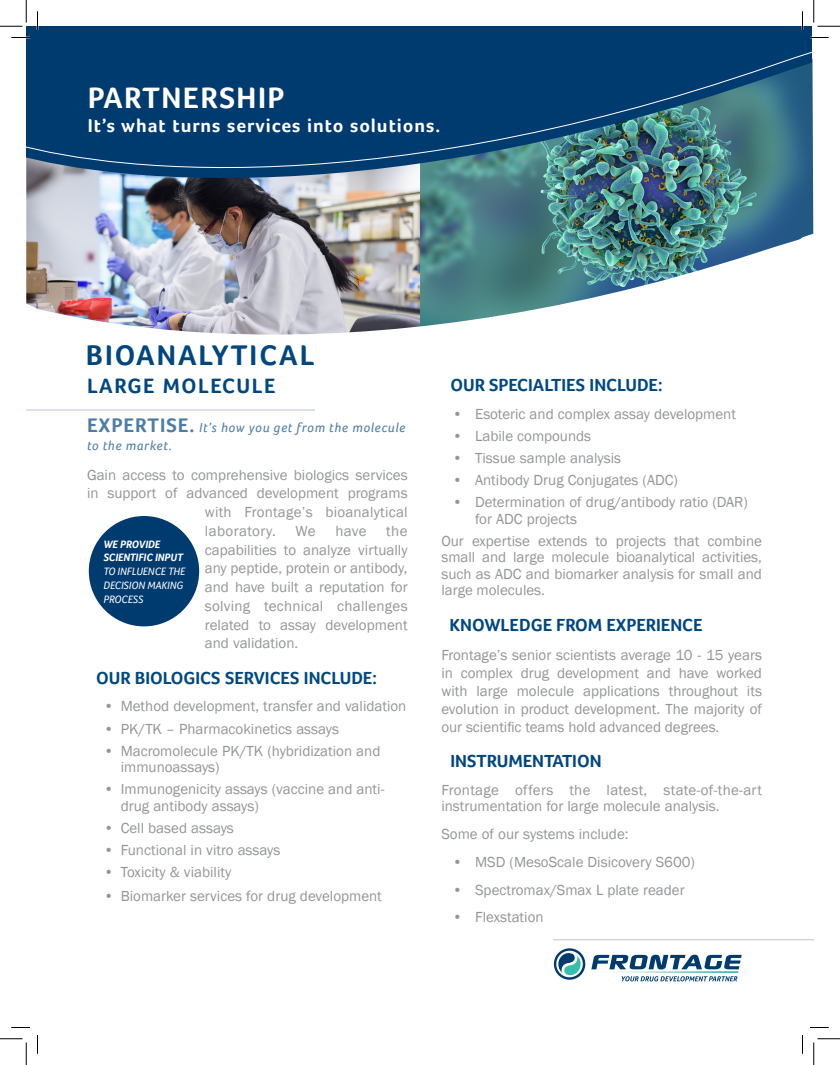
<style>
.page{position:relative;width:840px;height:1065px;background:#fff}
.page>*{position:absolute;margin:0;border:0;box-sizing:border-box;transform-origin:0 0}
.t1{font:700 30.38px "Foco";letter-spacing:.05em;color:#fff}
.t2{font:700 29.25px "Foco";letter-spacing:.07em;color:#00467f}
.t3{font:700 21.38px "Foco";letter-spacing:.07em;color:#00467f}
.t4{font:700 19.12px "Foco";letter-spacing:.05em;color:#fff}
.t5{font:700 18px "Foco";color:#004881}
.t6{font:700 18px "Foco";color:#00467f}
.t7{font:15px/16.5px "Franklin Gothic";color:#939598}
.t8{font:15px "Franklin Gothic";letter-spacing:.03em;color:#939598}
.t9{font:italic 13.5px/18.1px "Foco";letter-spacing:.05em;color:#4d7da5}
.t10{font:italic 11px/13.8px "Foco";color:#fff}
.s1{font-weight:700;font-style:normal;font-size:20.25px}
.s2{font-weight:700}
</style>
<div class="page">
<svg style="left:26px;top:59px;width:786px;height:155px;background:#0b4574"></svg>
<img style="left:38px;top:131px;width:764px;height:279px">
<hr style="left:26px;top:410px;width:289px;height:1px;background:#b3c7d8">
<div style="left:89px;top:516px;width:110px;height:110px;background:#003b70;border-radius:50%"></div>
<hr style="left:553px;top:939px;width:261px;height:1px;background:#c1c5ce">
<svg style="left:553px;top:948px;width:189px;height:33px"></svg>
<svg style="left:11px;top:1027px;width:19px;height:1px"></svg>
<svg style="left:810px;top:1027px;width:19px;height:1px"></svg>
<svg style="left:37px;top:1035px;width:1px;height:19px"></svg>
<svg style="left:802px;top:1035px;width:1px;height:19px"></svg>
<svg style="left:0;top:1039px;width:27px;height:26px"></svg>
<svg style="left:0;top:0;width:840px;height:59px"></svg>
<svg style="left:814px;top:1039px;width:26px;height:26px"></svg>
<p class="t1" style="left:88px;top:80px;width:198px">PARTNERSHIP</p>
<p class="t4" style="left:88px;top:114px;width:354px">It’s what turns services into solutions.</p>
<p class="t2" style="left:86px;top:337px;width:230px">BIOANALYTICAL</p>
<p class="t3" style="left:87px;top:373px;width:190px">LARGE MOLECULE</p>
<p class="t9" style="left:87px;top:418px;width:320px"><span class="s1">EXPERTISE.</span> It’s how you get from the molecule to the market.</p>
<p class="t7" style="left:87px;top:467px;width:322px">Gain access to comprehensive biologics services</p>
<p class="t7" style="left:87px;top:485px;width:322px">in support of advanced development programs</p>
<p class="t7" style="left:205px;top:504px;width:204px">with Frontage’s bioanalytical</p>
<p class="t8" style="left:205px;top:522px;width:73px">laboratory.</p>
<p class="t7" style="left:296px;top:523px;width:22px">We</p>
<p class="t7" style="left:335px;top:523px;width:33px">have</p>
<p class="t7" style="left:205px;top:522px;width:204px;line-height:18.8px;text-align:justify;text-indent:181px">the capabilities to analyze virtually any peptide, protein or antibody, and have built a reputation for solving technical challenges related to assay development and validation.</p>
<p class="t5" style="left:96px;top:667px;width:282px">OUR BIOLOGICS SERVICES INCLUDE:</p>
<p class="t7" style="left:104px;top:699px;width:304px">• Method development, transfer and validation</p>
<p class="t7" style="left:104px;top:721px;width:237px">• PK/TK – Pharmacokinetics assays</p>
<p class="t7" style="left:121px;top:743px;width:261px;text-indent:-17px">• Macromolecule PK/TK (hybridization and immunoassays)</p>
<p class="t7" style="left:121px;top:781px;width:265px;text-indent:-17px">• Immunogenicity assays (vaccine and anti&shy;drug antibody assays)</p>
<p class="t7" style="left:104px;top:820px;width:131px">• Cell based assays</p>
<p class="t7" style="left:104px;top:842px;width:178px">• Functional in vitro assays</p>
<p class="t7" style="left:104px;top:864px;width:129px">• Toxicity &amp; viability</p>
<p class="t7" style="left:104px;top:888px;width:280px">• Biomarker services for drug development</p>
<p class="t10" style="left:103px;top:537px;width:84px"><span class="s2">WE PROVIDE<br>SCIENTIFIC INPUT<br></span>TO INFLUENCE THE<br>DECISION MAKING<br>PROCESS</p>
<p class="t5" style="left:450px;top:374px;width:214px">OUR SPECIALTIES INCLUDE:</p>
<p class="t7" style="left:453px;top:406px;width:285px">• Esoteric and complex assay development</p>
<p class="t7" style="left:453px;top:428px;width:140px">• Labile compounds</p>
<p class="t7" style="left:453px;top:450px;width:170px">• Tissue sample analysis</p>
<p class="t7" style="left:453px;top:472px;width:227px">• Antibody Drug Conjugates (ADC)</p>
<p class="t7" style="left:475px;top:494px;width:274px;text-indent:-22px">• Determination of drug/antibody ratio (DAR) for ADC projects</p>
<p class="t7" style="left:441px;top:533px;width:322px;text-align:justify">Our expertise extends to projects that combine small and large molecule bioanalytical activities, such as ADC and biomarker analysis for small and large molecules.</p>
<p class="t6" style="left:450px;top:614px;width:255px">KNOWLEDGE FROM EXPERIENCE</p>
<p class="t7" style="left:441px;top:646px;width:322px;line-height:18px;text-align:justify">Frontage’s senior scientists average 10 - 15 years in complex drug development and have worked with large molecule applications throughout its evolution in product development. The majority of our scientific teams hold advanced degrees.</p>
<p class="t6" style="left:450px;top:750px;width:153px">INSTRUMENTATION</p>
<p class="t7" style="left:441px;top:782px;width:322px">Frontage offers the latest, state-of-the-art instrumentation for large molecule analysis.</p>
<p class="t7" style="left:441px;top:826px;width:189px">Some of our systems include:</p>
<p class="t7" style="left:453px;top:854px;width:244px">• MSD (MesoScale Disicovery S600)</p>
<p class="t7" style="left:453px;top:882px;width:234px">• Spectromax/Smax L plate reader</p>
<p class="t7" style="left:453px;top:909px;width:92px">• Flexstation</p>
</div>
